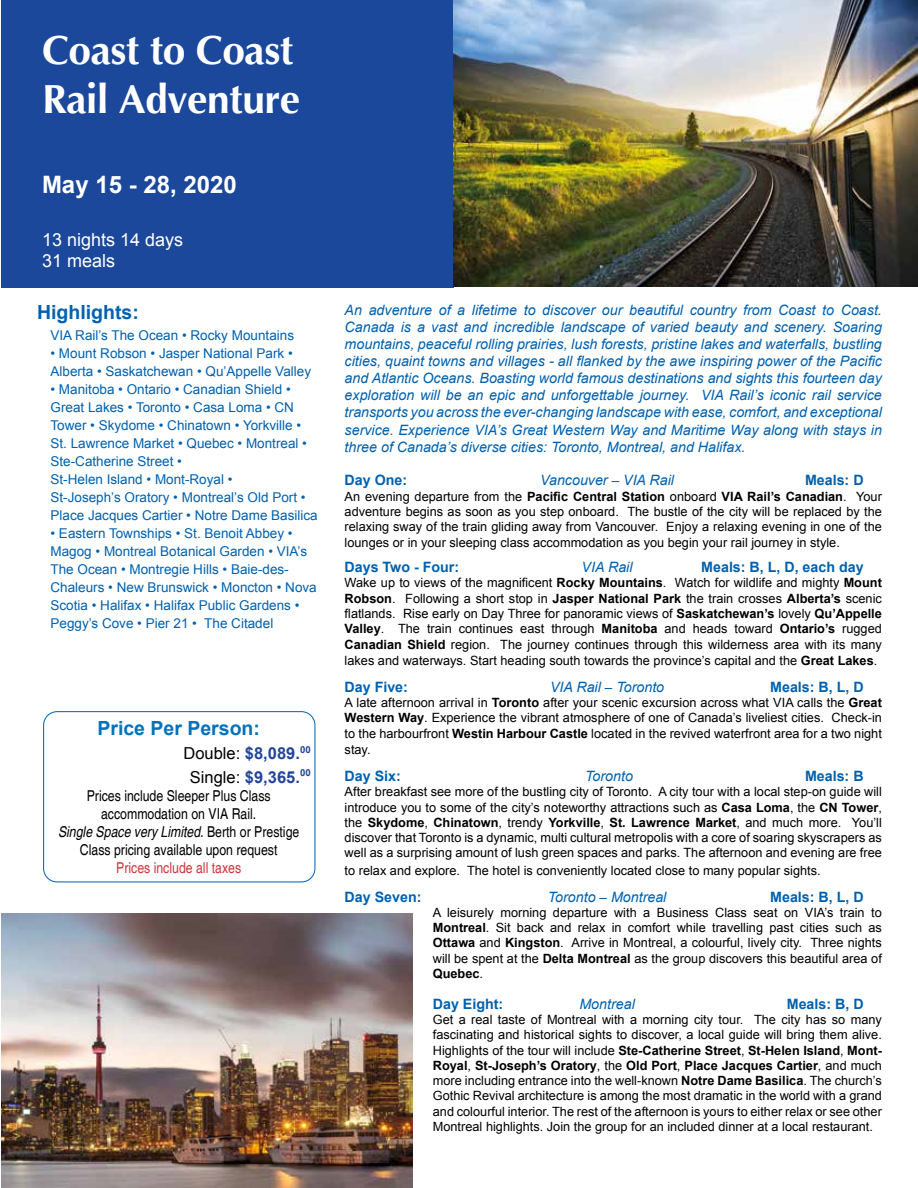
<style>
.page{position:relative;width:918px;height:1188px;background:#fff}
.page>*{position:absolute;margin:0;border:0;box-sizing:border-box;transform-origin:0 0}
.t1{font:700 40.5px/48.6px "Optima";letter-spacing:-.01em;color:#fff}
.t2{font:700 24px "Arial";color:#fff}
.t3{font:700 19.5px "Arial";color:#0072bc}
.t4{font:700 19.5px "Arial";color:#0061af}
.t5{font:18px/21px "Arial";color:#fff}
.t6{font:16.5px/23.4px "Arial";color:#000;text-align:center}
.t7{font:condensed 15px/18px "Helvetica";color:#000;text-align:center}
.t8{font:condensed 15px "Helvetica";color:#d1353d}
.t9{font:italic 14.25px/17.1px "Arial";color:#0061af;text-align:justify}
.t10{font:700 14.25px "Arial";color:#0061af}
.t11{font:13.5px/18px "Arial";color:#0061af}
.t12{font:12.75px/15.3px "Arial";color:#000;text-align:justify}
.s1{font-weight:700;color:#24459a}
.s2{font-style:italic}
.s3{font-size:13.5px}
.s4{font-weight:700}
</style>
<div class="page">
<img style="left:2px;top:914px;width:411px;height:274px">
<div style="left:43px;top:711px;width:272px;height:171px;border:1px solid #0061af;border-radius:14px"></div>
<div style="left:2px;top:0;width:452px;height:287px;background:#1b489b"></div>
<img style="left:454px;top:0;width:464px;height:287px">
<h1 class="t1" style="left:42px;top:27px;width:260px">Coast to Coast<br>Rail Adventure</h1>
<h2 class="t2" style="left:42px;top:169px;width:196px">May 15 - 28, 2020</h2>
<h3 class="t5" style="left:42px;top:229px;width:143px">13 nights 14 days<br>31 meals</h3>
<h3 class="t4" style="left:37px;top:299px;width:103px">Highlights:</h3>
<p class="t11" style="left:51px;top:327px;width:245px">VIA Rail’s The Ocean • Rocky Mountains</p>
<p class="t11" style="left:51px;top:345px;width:262px">• Mount Robson • Jasper National Park •<br>Alberta • Saskatchewan • Qu’Appelle Valley</p>
<p class="t11" style="left:51px;top:381px;width:269px">• Manitoba • Ontario • Canadian Shield • Great Lakes • Toronto • Casa Loma • CN Tower • Skydome • Chinatown • Yorkville • St. Lawrence Market • Quebec • Montreal • Ste-Catherine Street •<br>St-Helen Island • Mont-Royal •<br>St-Joseph’s Oratory • Montreal’s Old Port • Place Jacques Cartier • Notre Dame Basilica</p>
<p class="t11" style="left:51px;top:525px;width:268px">• Eastern Townships • St. Benoit Abbey • Magog • Montreal Botanical Garden • VIA’s The Ocean • Montregie Hills • Baie-des-Chaleurs • New Brunswick • Moncton • Nova Scotia • Halifax • Halifax Public Gardens • Peggy’s Cove • Pier 21 • The Citadel</p>
<h3 class="t3" style="left:97px;top:715px;width:164px">Price Per Person:</h3>
<p class="t6" style="left:184px;top:742px;width:129px">Double: <span class="s1">$8,089.</span><sup>00<br></sup>Single: <span class="s1">$9,365.</span><sup>00</sup></p>
<p class="t7" style="left:58px;top:787px;width:243px">Prices include Sleeper Plus Class accommodation on VIA Rail.<br><span class="s2">Single Space very Limited.</span> Berth or Prestige Class pricing available upon request</p>
<p class="t8" style="left:116px;top:859px;width:127px">Prices include all taxes</p>
<p class="t9" style="left:345px;top:301px;width:539px">An adventure of a lifetime to discover our beautiful country from Coast to Coast.<br>Canada is a vast and incredible landscape of varied beauty and scenery. Soaring mountains, peaceful rolling prairies, lush forests, pristine lakes and waterfalls, bustling cities, quaint towns and villages - all flanked by the awe inspiring power of the Pacific and Atlantic Oceans. Boasting world famous destinations and sights this fourteen day exploration will be an epic and unforgettable journey. VIA Rail’s iconic rail service transports you across the ever-changing landscape with ease, comfort, and exceptional service. Experience VIA’s Great Western Way and Maritime Way along with stays in three of Canada’s diverse cities: Toronto, Montreal, and Halifax.</p>
<p class="t10" style="left:345px;top:471px;width:64px">Day One:</p>
<p class="t9" style="left:540px;top:472px;width:135px">Vancouver <span class="s3">–</span> VIA Rail</p>
<p class="t10" style="left:805px;top:471px;width:60px">Meals: D</p>
<p class="t12" style="left:345px;top:489px;width:539px">An evening departure from the <span class="s4">Pacific Central Station</span> onboard <span class="s4">VIA Rail’s Canadian</span>. Your adventure begins as soon as you step onboard. The bustle of the city will be replaced by the relaxing sway of the train gliding away from Vancouver. Enjoy a relaxing evening in one of the lounges or in your sleeping class accommodation as you begin your rail journey in style.</p>
<p class="t10" style="left:345px;top:558px;width:116px">Days Two - Four:</p>
<p class="t9" style="left:582px;top:559px;width:52px">VIA Rail</p>
<p class="t10" style="left:701px;top:558px;width:164px">Meals: B, L, D, each day</p>
<p class="t12" style="left:345px;top:575px;width:539px">Wake up to views of the magnificent <span class="s4">Rocky Mountains</span>. Watch for wildlife and mighty <span class="s4">Mount Robson</span>. Following a short stop in <span class="s4">Jasper National Park</span> the train crosses <span class="s4">Alberta’s</span> scenic flatlands. Rise early on Day Three for panoramic views of <span class="s4">Saskatchewan’s</span> lovely <span class="s4">Qu’Appelle Valley</span>. The train continues east through <span class="s4">Manitoba</span> and heads toward <span class="s4">Ontario’s</span> rugged <span class="s4">Canadian Shield</span> region. The journey continues through this wilderness area with its many lakes and waterways. Start heading south towards the province’s capital and the <span class="s4">Great Lakes</span>.</p>
<p class="t10" style="left:345px;top:677px;width:65px">Day Five:</p>
<p class="t9" style="left:550px;top:678px;width:116px">VIA Rail <span class="s3">–</span> Toronto</p>
<p class="t10" style="left:770px;top:677px;width:95px">Meals: B, L, D</p>
<p class="t12" style="left:345px;top:695px;width:539px">A late afternoon arrival in <span class="s4">Toronto</span> after your scenic excursion across what VIA calls the <span class="s4">Great Western Way</span>. Experience the vibrant atmosphere of one of Canada’s liveliest cities. Check-in to the harbourfront <span class="s4">Westin Harbour Castle</span> located in the revived waterfront area for a two night stay.</p>
<p class="t10" style="left:345px;top:766px;width:58px">Day Six:</p>
<p class="t9" style="left:585px;top:768px;width:49px">Toronto</p>
<p class="t10" style="left:805px;top:766px;width:60px">Meals: B</p>
<p class="t12" style="left:345px;top:784px;width:539px">After breakfast see more of the bustling city of Toronto. A city tour with a local step-on guide will introduce you to some of the city’s noteworthy attractions such as <span class="s4">Casa Loma</span>, the <span class="s4">CN Tower</span>, the <span class="s4">Skydome</span>, <span class="s4">Chinatown</span>, trendy <span class="s4">Yorkville</span>, <span class="s4">St. Lawrence Market</span>, and much more. You’ll discover that Toronto is a dynamic, multi cultural metropolis with a core of soaring skyscrapers as well as a surprising amount of lush green spaces and parks. The afternoon and evening are free</p>
<p class="t12" style="left:345px;top:863px;width:478px">to relax and explore. The hotel is conveniently located close to many popular sights.</p>
<p class="t10" style="left:345px;top:887px;width:78px">Day Seven:</p>
<p class="t9" style="left:548px;top:888px;width:120px">Toronto <span class="s3">–</span> Montreal</p>
<p class="t10" style="left:770px;top:887px;width:95px">Meals: B, L, D</p>
<p class="t12" style="left:433px;top:905px;width:451px">A leisurely morning departure with a Business Class seat on VIA’s train to <span class="s4">Montreal</span>. Sit back and relax in comfort while travelling past cities such as <span class="s4">Ottawa</span> and <span class="s4">Kingston</span>. Arrive in Montreal, a colourful, lively city. Three nights will be spent at the <span class="s4">Delta Montreal</span> as the group discovers this beautiful area of <span class="s4">Quebec</span>.</p>
<p class="t10" style="left:433px;top:994px;width:72px">Day Eight:</p>
<p class="t9" style="left:579px;top:995px;width:57px">Montreal</p>
<p class="t10" style="left:787px;top:994px;width:78px">Meals: B, D</p>
<p class="t12" style="left:433px;top:1012px;width:451px">Get a real taste of Montreal with a morning city tour. The city has so many fascinating and historical sights to discover, a local guide will bring them alive.<br>Highlights of the tour will include <span class="s4">Ste-Catherine Street</span>, <span class="s4">St-Helen Island</span>, <span class="s4">Mont-Royal</span>, <span class="s4">St-Joseph’s Oratory</span>, the <span class="s4">Old Port</span>, <span class="s4">Place Jacques Cartier</span>, and much more including entrance into the well-known <span class="s4">Notre Dame Basilica</span>. The church’s Gothic Revival architecture is among the most dramatic in the world with a grand and colourful interior. The rest of the afternoon is yours to either relax or see other Montreal highlights. Join the group for an included dinner at a local restaurant.</p>
</div>
